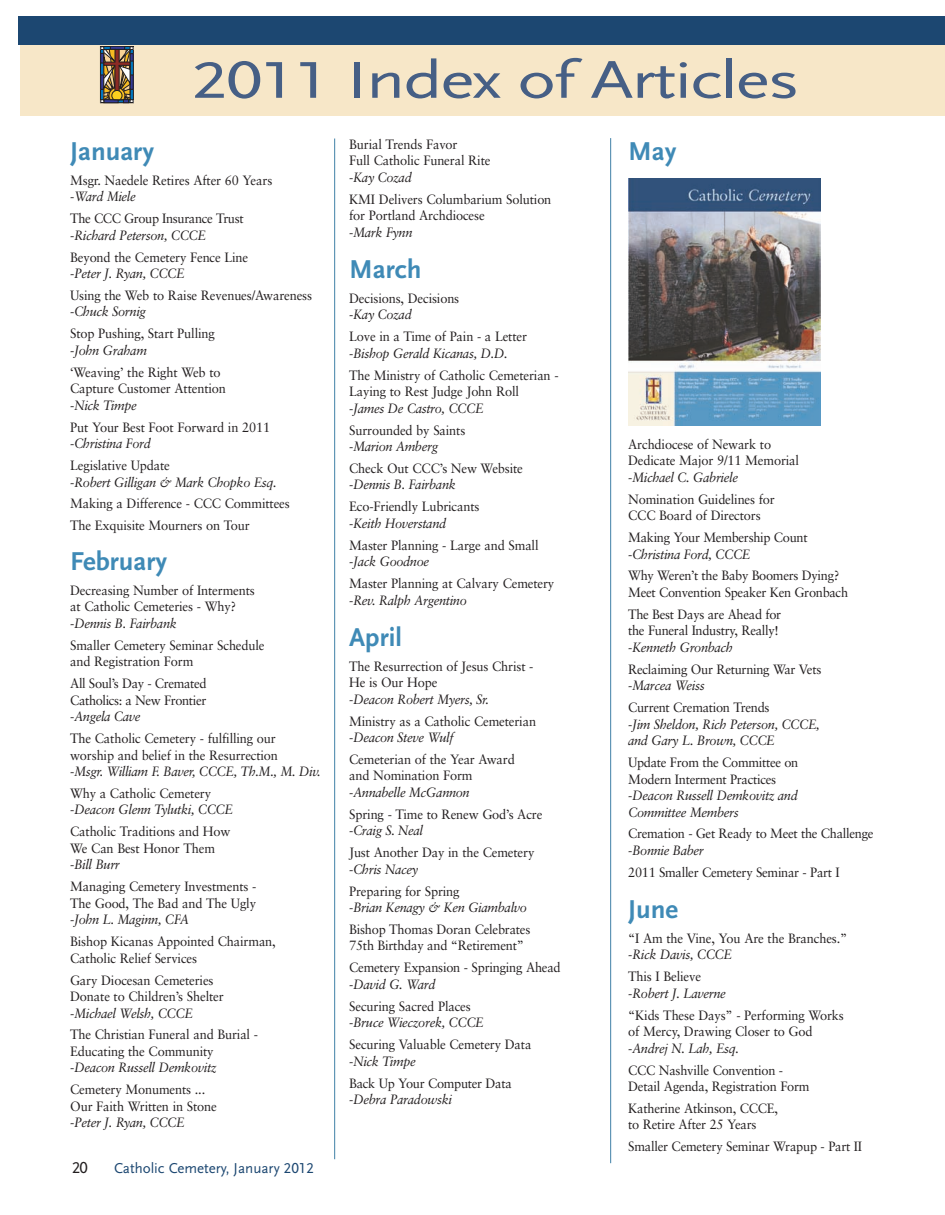
<style>
.page{position:relative;width:945px;height:1215px;background:#fff}
.page>*{position:absolute;margin:0;border:0;box-sizing:border-box;transform-origin:0 0}
.t1{font:54px "Scala Sans LF";letter-spacing:-.025em;color:#465f85;scale:1.33 1}
.t2{font:700 27px "Scala Sans LF";color:#3f8ab6}
.t3{font:16.5px "Scala Sans LF";color:#231f20}
.t4{font:15px "Scala Sans LF";color:#1c4771}
.t5{font:13.5px/16.5px "Sabon";letter-spacing:-.01em;color:#231f20;scale:.95 1}
.t6{font:italic 13.5px/16.5px "Sabon";letter-spacing:-.03em;color:#231f20;scale:.95 1}
.t7{font:13.5px/16.5px "Sabon";letter-spacing:-.03em;color:#231f20;scale:.95 1}
.s1{font-style:italic}
.s2{font-style:normal}
</style>
<div class="page">
<div style="left:20px;top:17px;width:925px;height:99px;background:#f7e7c8"></div>
<div style="left:18px;top:16px;width:927px;height:29px;background:#1c4771"></div>
<hr style="left:334px;top:139px;width:1px;height:1020px;background:#4081a7">
<hr style="left:610px;top:138px;width:1px;height:1025px;background:#4081a7">
<div style="left:100px;top:46px;width:34px;height:57px;border:1px solid #231f20"></div>
<div style="left:110px;top:46px;width:15px;height:3px;border:1px solid #231f20"></div>
<svg style="left:101px;top:47px;width:32px;height:56px;background:#736350"></svg>
<img style="left:629px;top:179px;width:192px;height:246px">
<h1 class="t1" style="left:192px;top:53px;width:459px">2011 Index of Articles</h1>
<h2 class="t2" style="left:70px;top:139px;width:85px">January</h2>
<p class="t5" style="left:70px;top:173px;width:214px">Msgr. Naedele Retires After 60 Years -<span class="s1">Ward Miele</span></p>
<p class="t7" style="left:70px;top:211px;width:184px">The CCC Group Insurance Trust -<span class="s1">Richard Peterson, CCCE</span></p>
<p class="t5" style="left:70px;top:250px;width:189px">Beyond the Cemetery Fence Line -<span class="s1">Peter J. Ryan, CCCE</span></p>
<p class="t5" style="left:70px;top:288px;width:256px">Using the Web to Raise Revenues/Awareness -<span class="s1">Chuck Sornig</span></p>
<p class="t5" style="left:70px;top:327px;width:154px">Stop Pushing, Start Pulling -<span class="s1">John Graham</span></p>
<p class="t5" style="left:70px;top:365px;width:166px">‘Weaving’ the Right Web to<br>Capture Customer Attention -<span class="s1">Nick Timpe</span></p>
<p class="t5" style="left:70px;top:420px;width:212px">Put Your Best Foot Forward in 2011 -<span class="s1">Christina Ford</span></p>
<p class="t6" style="left:70px;top:458px;width:219px"><span class="s2">Legislative Update<br>-</span>Robert Gilligan &amp; Mark Chopko Esq.</p>
<p class="t5" style="left:70px;top:494px;width:233px;line-height:21.9px">Making a Difference - CCC Committees<br>The Exquisite Mourners on Tour</p>
<h2 class="t2" style="left:70px;top:549px;width:99px">February</h2>
<p class="t5" style="left:70px;top:583px;width:196px">Decreasing Number of Interments at Catholic Cemeteries - Why? -<span class="s1">Dennis B. Fairbank</span></p>
<p class="t5" style="left:70px;top:638px;width:206px">Smaller Cemetery Seminar Schedule and Registration Form</p>
<p class="t5" style="left:70px;top:676px;width:145px;text-align:justify">All Soul’s Day - Cremated Catholics: a New Frontier -<span class="s1">Angela Cave</span></p>
<p class="t5" style="left:70px;top:731px;width:265px">The Catholic Cemetery - fulfilling our worship and belief in the Resurrection<br>-<span class="s1">Msgr. William F. Baver, CCCE, Th.M., M. Div.</span></p>
<p class="t6" style="left:70px;top:786px;width:173px"><span class="s2">Why a Catholic Cemetery -</span>Deacon Glenn Tylutki, CCCE</p>
<p class="t5" style="left:70px;top:824px;width:170px">Catholic Traditions and How<br>We Can Best Honor Them -<span class="s1">Bill Burr</span></p>
<p class="t5" style="left:70px;top:879px;width:197px;text-align:justify">Managing Cemetery Investments - The Good, The Bad and The Ugly -<span class="s1">John L. Maginn, CFA</span></p>
<p class="t5" style="left:70px;top:934px;width:218px">Bishop Kicanas Appointed Chairman,<br>Catholic Relief Services</p>
<p class="t5" style="left:70px;top:973px;width:163px">Gary Diocesan Cemeteries<br>Donate to Children’s Shelter -<span class="s1">Michael Welsh, CCCE</span></p>
<p class="t5" style="left:70px;top:1028px;width:199px">The Christian Funeral and Burial -<br>Educating the Community -<span class="s1">Deacon Russell Demkovitz</span></p>
<p class="t5" style="left:70px;top:1082px;width:156px">Cemetery Monuments ...<br>Our Faith Written in Stone -<span class="s1">Peter J. Ryan, CCCE</span></p>
<p class="t3" style="left:72px;top:1160px;width:17px">20</p>
<p class="t4" style="left:114px;top:1161px;width:201px">Catholic Cemetery, January 2012</p>
<p class="t5" style="left:349px;top:137px;width:150px">Burial Trends Favor<br>Full Catholic Funeral Rite -<span class="s1">Kay Cozad</span></p>
<p class="t5" style="left:349px;top:192px;width:214px">KMI Delivers Columbarium Solution for Portland Archdiocese<br>-<span class="s1">Mark Fynn</span></p>
<h2 class="t2" style="left:349px;top:257px;width:74px">March</h2>
<p class="t5" style="left:349px;top:291px;width:117px">Decisions, Decisions -<span class="s1">Kay Cozad</span></p>
<p class="t5" style="left:349px;top:329px;width:189px">Love in a Time of Pain - a Letter -<span class="s1">Bishop Gerald Kicanas, D.D.</span></p>
<p class="t5" style="left:349px;top:368px;width:222px">The Ministry of Catholic Cemeterian -<br>Laying to Rest Judge John Roll<br>-<span class="s1">James De Castro, CCCE</span></p>
<p class="t5" style="left:349px;top:423px;width:124px">Surrounded by Saints -<span class="s1">Marion Amberg</span></p>
<p class="t5" style="left:349px;top:461px;width:184px">Check Out CCC’s New Website -<span class="s1">Dennis B. Fairbank</span></p>
<p class="t5" style="left:349px;top:499px;width:139px">Eco-Friendly Lubricants -<span class="s1">Keith Hoverstand</span></p>
<p class="t5" style="left:349px;top:538px;width:201px">Master Planning - Large and Small -<span class="s1">Jack Goodnoe</span></p>
<p class="t5" style="left:349px;top:576px;width:218px">Master Planning at Calvary Cemetery -<span class="s1">Rev. Ralph Argentino</span></p>
<h2 class="t2" style="left:349px;top:624px;width:54px">April</h2>
<p class="t5" style="left:349px;top:659px;width:196px">The Resurrection of Jesus Christ -<br>He is Our Hope<br>-<span class="s1">Deacon Robert Myers, Sr.</span></p>
<p class="t5" style="left:349px;top:714px;width:198px">Ministry as a Catholic Cemeterian -<span class="s1">Deacon Steve Wulf</span></p>
<p class="t5" style="left:349px;top:752px;width:176px">Cemeterian of the Year Award and Nomination Form -<span class="s1">Annabelle McGannon</span></p>
<p class="t5" style="left:349px;top:807px;width:205px">Spring - Time to Renew God’s Acre -<span class="s1">Craig S. Neal</span></p>
<p class="t5" style="left:349px;top:845px;width:197px">Just Another Day in the Cemetery -<span class="s1">Chris Nacey</span></p>
<p class="t6" style="left:349px;top:884px;width:189px"><span class="s2">Preparing for Spring<br>-</span>Brian Kenagy &amp; Ken Giambalvo</p>
<p class="t5" style="left:349px;top:922px;width:192px">Bishop Thomas Doran Celebrates<br>75th Birthday and “Retirement”</p>
<p class="t5" style="left:349px;top:961px;width:224px">Cemetery Expansion - Springing Ahead -<span class="s1">David G. Ward</span></p>
<p class="t5" style="left:349px;top:999px;width:143px">Securing Sacred Places -<span class="s1">Bruce Wieczorek, CCCE</span></p>
<p class="t5" style="left:349px;top:1037px;width:193px">Securing Valuable Cemetery Data -<span class="s1">Nick Timpe</span></p>
<p class="t5" style="left:349px;top:1076px;width:173px">Back Up Your Computer Data -<span class="s1">Debra Paradowski</span></p>
<h2 class="t2" style="left:628px;top:139px;width:50px">May</h2>
<p class="t5" style="left:628px;top:437px;width:181px">Archdiocese of Newark to<br>Dedicate Major 9/11 Memorial -<span class="s1">Michael C. Gabriele</span></p>
<p class="t5" style="left:628px;top:492px;width:156px">Nomination Guidelines for<br>CCC Board of Directors</p>
<p class="t5" style="left:628px;top:530px;width:190px">Making Your Membership Count -<span class="s1">Christina Ford, CCCE</span></p>
<p class="t5" style="left:628px;top:569px;width:233px">Why Weren’t the Baby Boomers Dying?<br>Meet Convention Speaker Ken Gronbach</p>
<p class="t5" style="left:628px;top:607px;width:163px">The Best Days are Ahead for the Funeral Industry, Really! -<span class="s1">Kenneth Gronbach</span></p>
<p class="t5" style="left:628px;top:662px;width:205px">Reclaiming Our Returning War Vets -<span class="s1">Marcea Weiss</span></p>
<p class="t6" style="left:628px;top:700px;width:203px"><span class="s2">Current Cremation Trends<br>-</span>Jim Sheldon, Rich Peterson, CCCE, and Gary L. Brown, CCCE</p>
<p class="t5" style="left:628px;top:755px;width:181px">Update From the Committee on<br>Modern Interment Practices -<span class="s1">Deacon Russell Demkovitz and<br>Committee Members</span></p>
<p class="t5" style="left:628px;top:827px;width:260px">Cremation - Get Ready to Meet the Challenge -<span class="s1">Bonnie Baber</span></p>
<p class="t5" style="left:628px;top:865px;width:224px">2011 Smaller Cemetery Seminar - Part I</p>
<h2 class="t2" style="left:628px;top:897px;width:52px">June</h2>
<p class="t5" style="left:628px;top:931px;width:232px">“I Am the Vine, You Are the Branches.” -<span class="s1">Rick Davis, CCCE</span></p>
<p class="t6" style="left:628px;top:969px;width:104px"><span class="s2">This I Believe -</span>Robert J. Laverne</p>
<p class="t5" style="left:628px;top:1008px;width:229px">“Kids These Days” - Performing Works of Mercy, Drawing Closer to God -<span class="s1">Andrej N. Lah, Esq.</span></p>
<p class="t5" style="left:628px;top:1063px;width:193px">CCC Nashville Convention -<br>Detail Agenda, Registration Form</p>
<p class="t5" style="left:628px;top:1101px;width:159px">Katherine Atkinson, CCCE, to Retire After 25 Years</p>
<p class="t5" style="left:628px;top:1139px;width:248px">Smaller Cemetery Seminar Wrapup - Part II</p>
</div>
